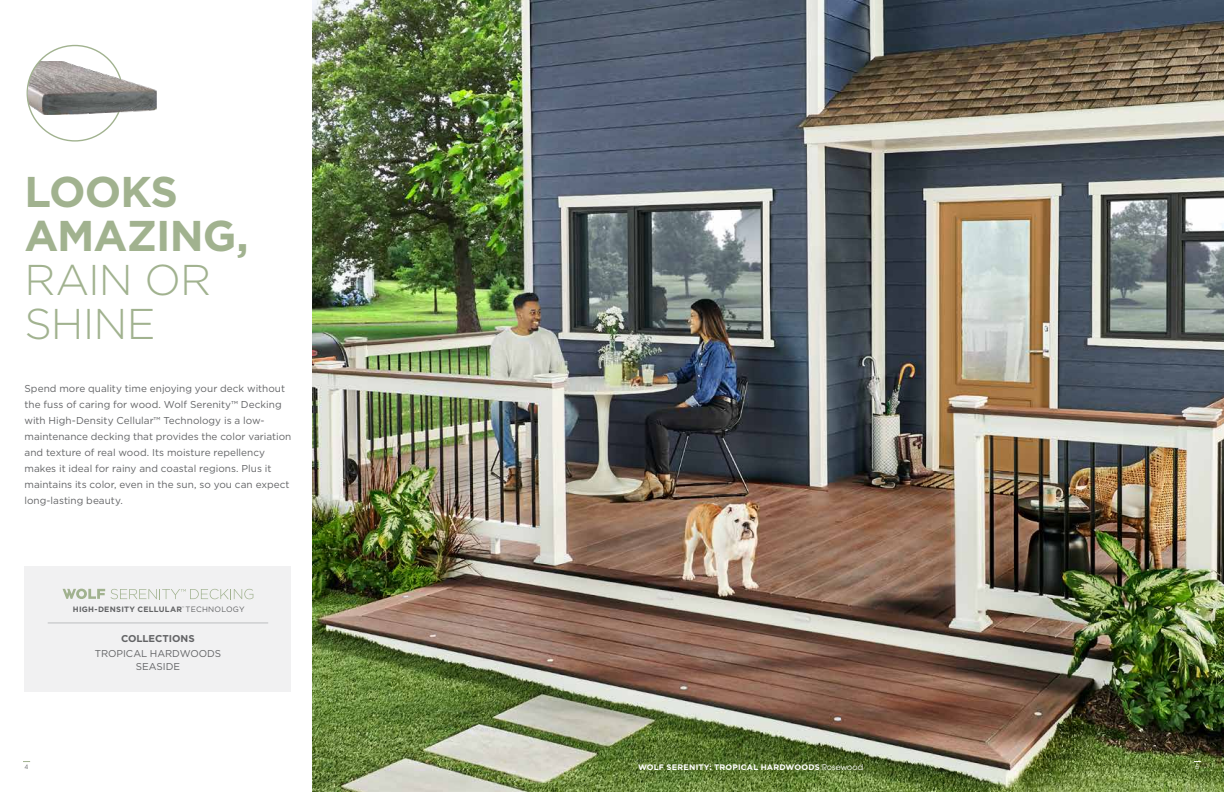
<style>
.page{position:relative;width:1224px;height:792px;background:#fff}
.page>*{position:absolute;margin:0;border:0;box-sizing:border-box;transform-origin:0 0}
.t1{font:700 43px/44px "Gotham";letter-spacing:-.025em;color:#a1b28f}
.t2{font:300 43px/44px "Gotham";letter-spacing:-.02em;color:#a1b28f}
.t3{font:10px/16px "Gotham";color:#636466}
.t4{font:9.9px/13.2px "Gotham";color:#636466;text-align:center}
.t5{font:700 9.9px "Gotham";letter-spacing:-.005em;color:#636466}
.t6{font:700 8px "Gotham";letter-spacing:.02em;color:#fff}
.t7{font:700 7.8px "Gotham";letter-spacing:.03em;color:#636466}
.t8{font:6px "ITC Avant Garde Std";color:#636466}
.t9{font:6px "ITC Avant Garde Std";color:#fff}
.s1{font-weight:400}
.s2{font-family:"ITC Avant Garde Std";font-weight:400}
</style>
<div class="page">
<img style="left:312px;top:0;width:912px;height:792px">
<img style="left:28px;top:61px;width:129px;height:54px">
<div style="left:24px;top:566px;width:267px;height:126px;background:#f1f1f2"></div>
<hr style="left:48px;top:623px;width:220px;height:1px;background:#bcbec0">
<svg style="left:63px;top:589px;width:42px;height:10px"></svg>
<svg style="left:111px;top:589px;width:142px;height:10px"></svg>
<h1 class="t1" style="left:24px;top:170px;width:226px">LOOKS<br>AMAZING,</h1>
<h1 class="t2" style="left:24px;top:257px;width:188px">RAIN OR<br>SHINE</h1>
<p class="t3" style="left:25px;top:380px;width:268px">Spend more quality time enjoying your deck without the fuss of caring for wood. Wolf Serenity™ Decking with High-Density Cellular™ Technology is a low&shy;maintenance decking that provides the color variation and texture of real wood. Its moisture repellency makes it ideal for rainy and coastal regions. Plus it maintains its color, even in the sun, so you can expect long-lasting beauty.</p>
<p class="t7" style="left:73px;top:604px;width:173px">HIGH-DENSITY CELLULAR<sup>™</sup> <span class="s1">TECHNOLOGY</span></p>
<p class="t5" style="left:121px;top:632px;width:75px">COLLECTIONS</p>
<p class="t4" style="left:95px;top:646px;width:128px">TROPICAL HARDWOODS<br>SEASIDE</p>
<p class="t8" style="left:25px;top:763px;width:5px">4</p>
<p class="t6" style="left:638px;top:762px;width:227px">WOLF SERENITY: TROPICAL HARDWOODS <span class="s2">Rosewood</span></p>
<p class="t9" style="left:1196px;top:763px;width:5px">5</p>
</div>
